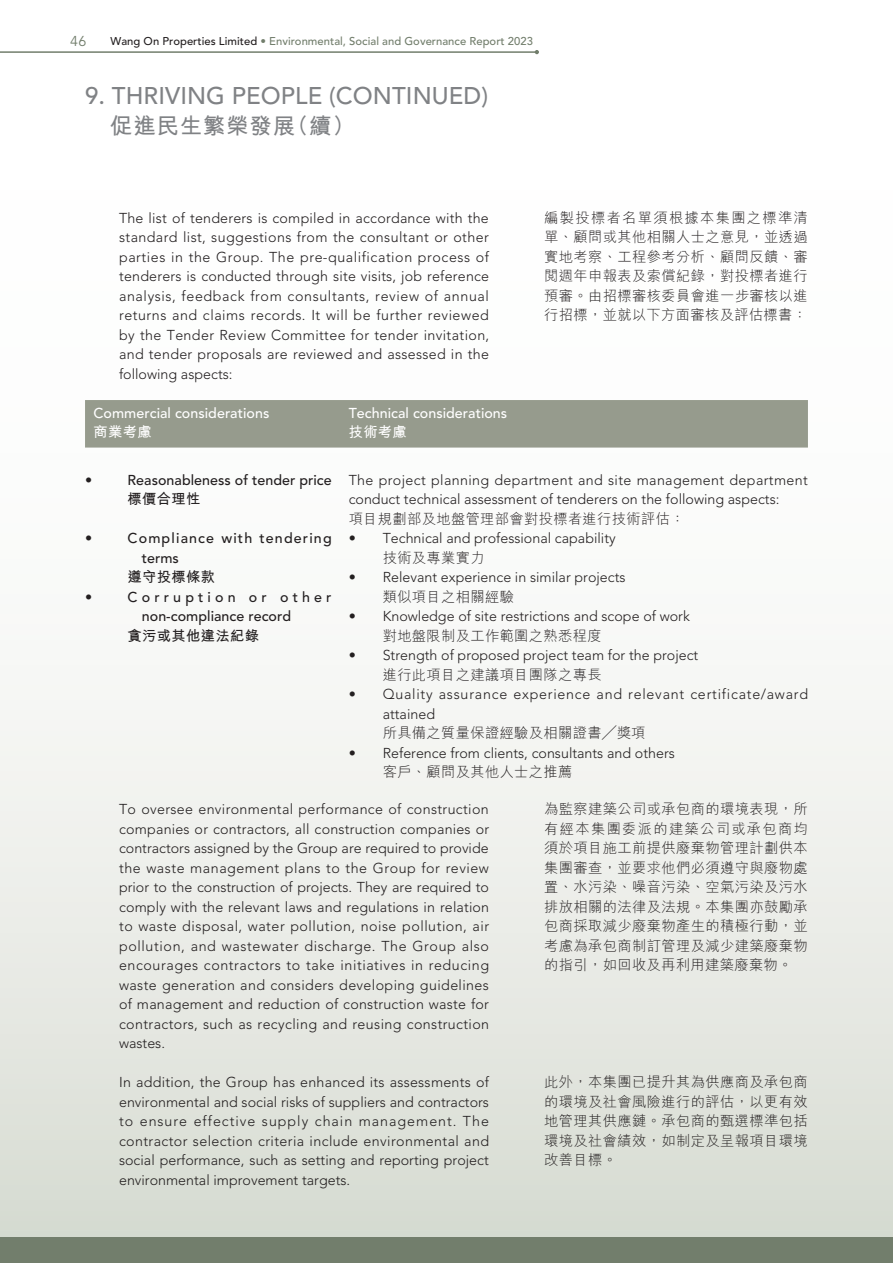
<style>
.page{position:relative;width:893px;height:1263px;background:#fff}
.page>*{position:absolute;margin:0;border:0;box-sizing:border-box;transform-origin:0 0}
.t1{font:500 24px "Avenir LT Std";letter-spacing:.005em;color:#808285}
.t2{font:700 22.5px "M Hei HK";letter-spacing:.03em;color:#808285}
.t3{font:300 14.25px/19.5px "Avenir LT Std";color:#231f20;text-align:justify}
.t4{font:300 14.25px/19.5px "M Hei HK";letter-spacing:.025em;color:#231f20;text-align:justify}
.t5{font:500 14.25px/19.5px "Avenir LT Std";letter-spacing:.005em;color:#231f20}
.t6{font:300 14.25px/19.5px "Avenir LT Std";letter-spacing:.055em;color:#231f20}
.t7{font:500 14.25px "Avenir LT Std";letter-spacing:.005em;color:#fff}
.t8{font:500 14.25px/19.5px "Avenir LT Std";letter-spacing:.08em;color:#231f20}
.t9{font:700 14.25px "M Hei HK";letter-spacing:.03em;color:#231f20}
.t10{font:700 14.25px "M Hei HK";letter-spacing:.03em;color:#fff}
.t11{font:14.25px "Avenir LT Std";color:#727e6c}
.t12{font:500 11.25px "Avenir LT Std";letter-spacing:.005em;color:#727e6c}
.s1{color:#231f20}
</style>
<div class="page">
<div style="left:0;top:0;width:893px;height:1263px;background:linear-gradient(to bottom,#fff,#dee2da)"></div>
<svg style="left:535px;top:50px;width:4px;height:4px"></svg>
<hr style="left:0;top:51px;width:537px;height:2px;background:#727e6c">
<div style="left:0;top:1237px;width:893px;height:26px;background:#727e6c"></div>
<div style="left:85px;top:400px;width:723px;height:48px;background:#969b8d"></div>
<p class="t11" style="left:70px;top:33px;width:18px">46</p>
<p class="t12" style="left:111px;top:35px;width:424px"><span class="s1">Wang On Properties Limited</span> • Environmental, Social and Governance Report 2023</p>
<h1 class="t1" style="left:85px;top:82px;width:405px">9. THRIVING PEOPLE (CONTINUED)</h1>
<h2 class="t2" style="left:110px;top:110px;width:247px">促進民生繁榮發展（續）</h2>
<p class="t3" style="left:119px;top:208px;width:372px">The list of tenderers is compiled in accordance with the standard list, suggestions from the consultant or other parties in the Group. The pre-qualification process of tenderers is conducted through site visits, job reference analysis, feedback from consultants, review of annual returns and claims records. It will be further reviewed by the Tender Review Committee for tender invitation, and tender proposals are reviewed and assessed in the following aspects:</p>
<p class="t7" style="left:94px;top:405px;width:177px">Commercial considerations</p>
<p class="t7" style="left:349px;top:405px;width:160px">Technical considerations</p>
<p class="t10" style="left:94px;top:422px;width:60px">商業考慮</p>
<p class="t10" style="left:349px;top:422px;width:60px">技術考慮</p>
<p class="t4" style="left:544px;top:208px;width:265px">編製投標者名單須根據本集團之標準清單、顧問或其他相關人士之意見，並透過實地考察、工程參考分析、顧問反饋、審閱週年申報表及索償紀錄，對投標者進行預審。由招標審核委員會進一步審核以進行招標，並就以下方面審核及評估標書：</p>
<p class="t5" style="left:85px;top:470px;width:9px">•</p>
<p class="t5" style="left:128px;top:470px;width:206px">Reasonableness of tender price</p>
<p class="t9" style="left:128px;top:489px;width:74px">標價合理性</p>
<p class="t5" style="left:85px;top:529px;width:9px">•</p>
<p class="t8" style="left:142px;top:529px;width:191px;text-indent:-14px">Compliance with tendering terms</p>
<p class="t9" style="left:128px;top:567px;width:89px">遵守投標條款</p>
<p class="t5" style="left:85px;top:587px;width:9px">•</p>
<p class="t5" style="left:142px;top:587px;width:191px;text-indent:-14px">Corruption or other non-compliance record</p>
<p class="t9" style="left:128px;top:625px;width:133px">貪污或其他違法紀錄</p>
<p class="t3" style="left:349px;top:470px;width:461px">The project planning department and site management department conduct technical assessment of tenderers on the following aspects:</p>
<p class="t4" style="left:349px;top:508px;width:337px">項目規劃部及地盤管理部會對投標者進行技術評估：</p>
<p class="t3" style="left:349px;top:529px;width:269px">• Technical and professional capability</p>
<p class="t4" style="left:383px;top:547px;width:103px">技術及專業實力</p>
<p class="t3" style="left:349px;top:568px;width:278px">• Relevant experience in similar projects</p>
<p class="t4" style="left:383px;top:586px;width:133px">類似項目之相關經驗</p>
<p class="t3" style="left:349px;top:607px;width:343px">• Knowledge of site restrictions and scope of work</p>
<p class="t4" style="left:383px;top:625px;width:220px">對地盤限制及工作範圍之熟悉程度</p>
<p class="t3" style="left:349px;top:646px;width:351px">• Strength of proposed project team for the project</p>
<p class="t4" style="left:383px;top:664px;width:220px">進行此項目之建議項目團隊之專長</p>
<p class="t6" style="left:383px;top:685px;width:427px;text-indent:-34px">• Quality assurance experience and relevant certificate/award attained</p>
<p class="t4" style="left:383px;top:723px;width:264px">所具備之質量保證經驗及相關證書╱獎項</p>
<p class="t3" style="left:349px;top:743px;width:328px">• Reference from clients, consultants and others</p>
<p class="t4" style="left:383px;top:762px;width:191px">客戶、顧問及其他人士之推薦</p>
<p class="t3" style="left:119px;top:800px;width:372px">To oversee environmental performance of construction companies or contractors, all construction companies or contractors assigned by the Group are required to provide the waste management plans to the Group for review prior to the construction of projects. They are required to comply with the relevant laws and regulations in relation to waste disposal, water pollution, noise pollution, air pollution, and wastewater discharge. The Group also encourages contractors to take initiatives in reducing waste generation and considers developing guidelines of management and reduction of construction waste for contractors, such as recycling and reusing construction wastes.</p>
<p class="t3" style="left:119px;top:1073px;width:372px">In addition, the Group has enhanced its assessments of environmental and social risks of suppliers and contractors to ensure effective supply chain management. The contractor selection criteria include environmental and social performance, such as setting and reporting project environmental improvement targets.</p>
<p class="t4" style="left:544px;top:799px;width:265px">為監察建築公司或承包商的環境表現，所有經本集團委派的建築公司或承包商均須於項目施工前提供廢棄物管理計劃供本集團審查，並要求他們必須遵守與廢物處置、水污染、噪音污染、空氣污染及污水排放相關的法律及法規。本集團亦鼓勵承包商採取減少廢棄物產生的積極行動，並考慮為承包商制訂管理及減少建築廢棄物的指引，如回收及再利用建築廢棄物。</p>
<p class="t4" style="left:544px;top:1072px;width:265px">此外，本集團已提升其為供應商及承包商的環境及社會風險進行的評估，以更有效地管理其供應鏈。承包商的甄選標準包括環境及社會績效，如制定及呈報項目環境改善目標。</p>
</div>
